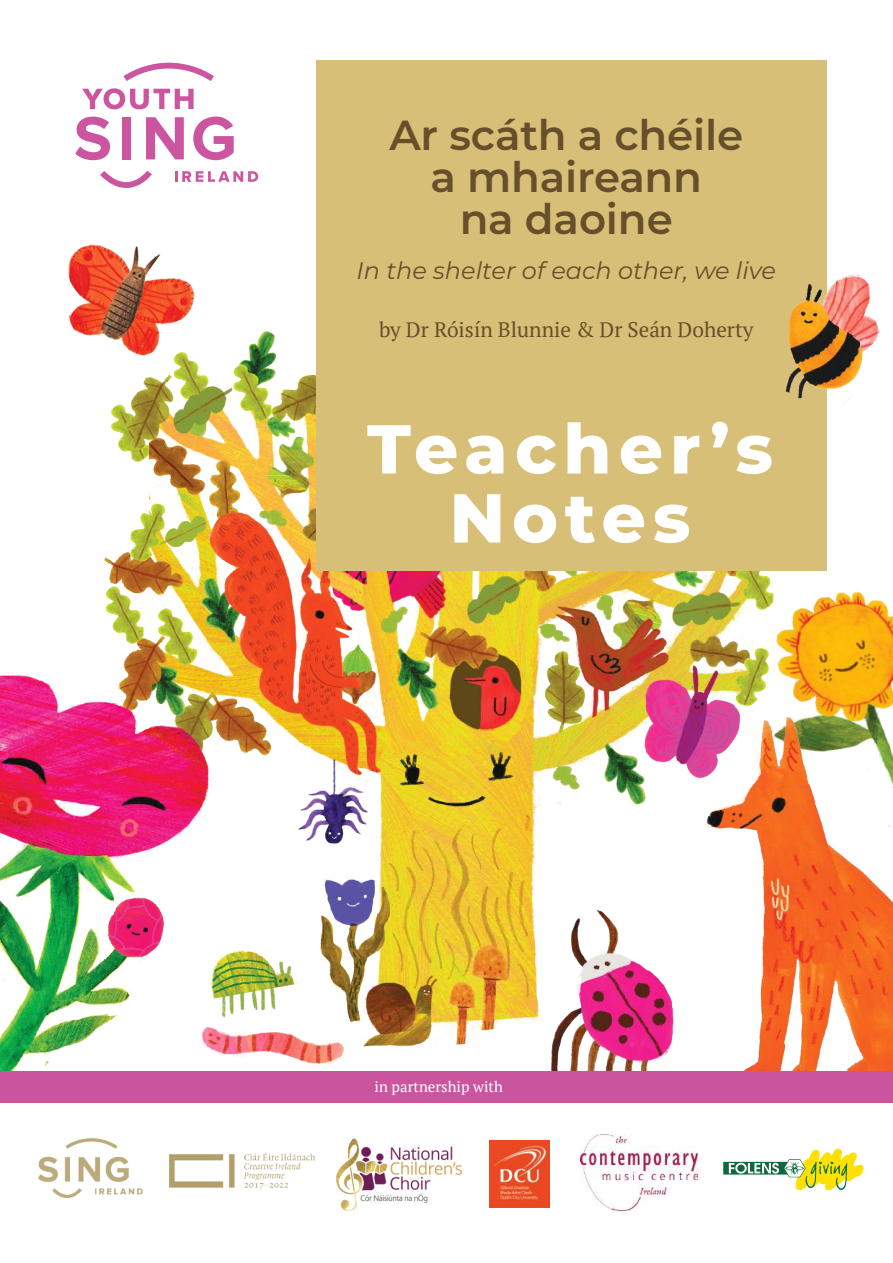
<style>
.page{position:relative;width:893px;height:1263px;background:#fff}
.page>*{position:absolute;margin:0;border:0;box-sizing:border-box;transform-origin:0 0}
.t1{font:800 69px/69px "Montserrat";letter-spacing:.1em;color:#fff;text-align:center}
.t2{font:600 42px/42px "Montserrat";letter-spacing:-.005em;color:#664f2a;text-align:center}
.t3{font:italic 24px "Montserrat";color:#664f2a}
.t4{font:21px "PT Serif";color:#664f2a}
.t5{font:15px "PT Serif";color:#fff}
</style>
<div class="page">
<img style="left:104px;top:331px;width:667px;height:716px">
<img style="left:220px;top:948px;width:77px;height:69px">
<img style="left:550px;top:909px;width:126px;height:162px">
<img style="left:220px;top:1027px;width:125px;height:37px">
<img style="left:733px;top:581px;width:160px;height:136px">
<img style="left:0;top:667px;width:220px;height:436px">
<img style="left:698px;top:717px;width:195px;height:354px">
<div style="left:316px;top:61px;width:510px;height:510px;background:#d8bf78"></div>
<svg style="left:75px;top:117px;width:35px;height:43px"></svg>
<div style="left:122px;top:117px;width:9px;height:42px;background:#cc55a0"></div>
<svg style="left:146px;top:117px;width:38px;height:42px"></svg>
<svg style="left:193px;top:117px;width:41px;height:43px"></svg>
<svg style="left:100px;top:171px;width:52px;height:17px"></svg>
<svg style="left:123px;top:63px;width:91px;height:18px"></svg>
<svg style="left:175px;top:171px;width:83px;height:11px"></svg>
<svg style="left:82px;top:88px;width:112px;height:21px"></svg>
<img style="left:785px;top:272px;width:95px;height:138px">
<img style="left:68px;top:244px;width:131px;height:115px">
<div style="left:0;top:1071px;width:893px;height:31px;background:#cb549f"></div>
<img style="left:38px;top:1138px;width:105px;height:60px">
<img style="left:336px;top:1138px;width:126px;height:74px">
<img style="left:489px;top:1141px;width:61px;height:66px">
<svg style="left:723px;top:1162px;width:72px;height:12px"></svg>
<svg style="left:729px;top:1148px;width:135px;height:43px"></svg>
<img style="left:580px;top:1134px;width:118px;height:77px">
<img style="left:169px;top:1152px;width:146px;height:37px">
<p class="t2" style="left:389px;top:113px;width:355px">Ar scáth a chéile a mhaireann<br>na daoine</p>
<p class="t3" style="left:357px;top:254px;width:421px">In the shelter of each other, we live</p>
<p class="t4" style="left:379px;top:316px;width:376px">by Dr Róisín Blunnie &amp; Dr Seán Doherty</p>
<h1 class="t1" style="left:367px;top:411px;width:407px">Teacher’s<br>Notes</h1>
<p class="t5" style="left:375px;top:1077px;width:130px">in partnership with</p>
</div>
